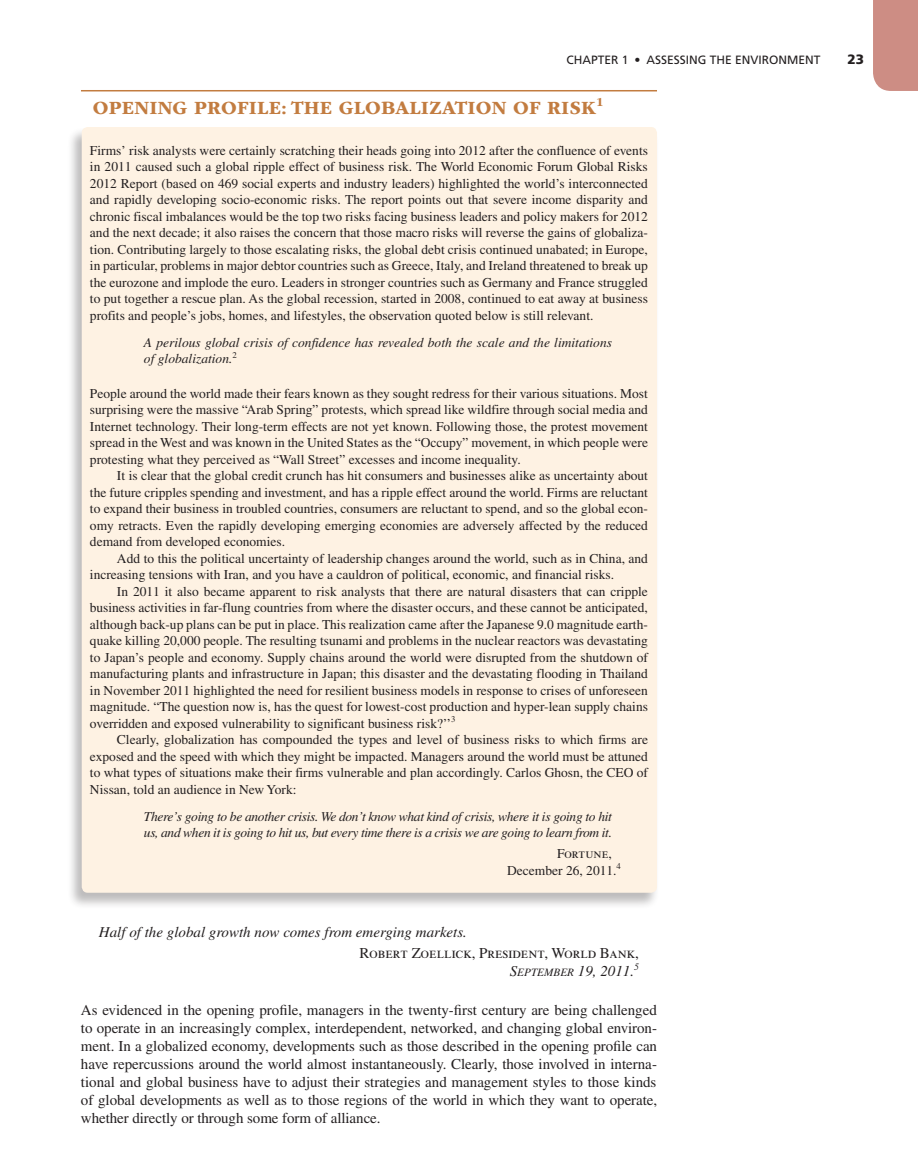
<style>
.page{position:relative;width:918px;height:1175px;background:#fff}
.page>*{position:absolute;margin:0;border:0;box-sizing:border-box;transform-origin:0 0}
.t1{font:700 19.5px "ITC Garamond Std";letter-spacing:.01em;color:#c27c40}
.t2{font:15px/18px "Times LT Std";letter-spacing:-.005em;color:#231f20;text-align:justify}
.t3{font:italic 15px/21px "Times LT Std";color:#231f20}
.t4{font:italic 15px "Times LT Std";color:#231f20}
.t5{font:13.5px/16.5px "Times LT Std";color:#231f20;text-align:justify}
.t6{font:italic 13.5px/16.5px "Times LT Std";letter-spacing:-.025em;color:#231f20}
.t7{font:italic 13.5px/16.5px "Times LT Std";color:#231f20}
.t8{font:900 13.5px "Frutiger LT Std";color:#231f20}
.t9{font:12px "Frutiger LT Std";color:#231f20}
.s1{font-style:normal}
.s2{font-size:11.25px}
</style>
<div class="page">
<div style="left:67px;top:127px;width:592px;height:782px;background:#231f20;opacity:.3"></div>
<div style="left:82px;top:127px;width:575px;height:765px;background:#fef2e3;border-radius:6px"></div>
<hr style="left:81px;top:90px;width:576px;height:1px;background:#c27c40">
<div style="left:873px;top:0;width:45px;height:91px;background:#cd8d84"></div>
<p class="t9" style="left:566px;top:53px;width:256px">CHAPTER 1 • ASSESSING THE ENVIRONMENT</p>
<p class="t8" style="left:847px;top:51px;width:18px">23</p>
<p class="t1" style="left:93px;top:97px;width:512px">OPENING PROFILE: THE GLOBALIZATION OF RISK<sup>1</sup></p>
<p class="t5" style="left:90px;top:142px;width:560px">Firms’ risk analysts were certainly scratching their heads going into 2012 after the confluence of events in 2011 caused such a global ripple effect of business risk. The World Economic Forum Global Risks 2012 Report (based on 469 social experts and industry leaders) highlighted the world’s interconnected and rapidly developing socio-economic risks. The report points out that severe income disparity and chronic fiscal imbalances would be the top two risks facing business leaders and policy makers for 2012 and the next decade; it also raises the concern that those macro risks will reverse the gains of globaliza&shy;tion. Contributing largely to those escalating risks, the global debt crisis continued unabated; in Europe, in particular, problems in major debtor countries such as Greece, Italy, and Ireland threatened to break up the eurozone and implode the euro. Leaders in stronger countries such as Germany and France struggled to put together a rescue plan. As the global recession, started in 2008, continued to eat away at business profits and people’s jobs, homes, and lifestyles, the observation quoted below is still relevant.</p>
<p class="t7" style="left:144px;top:334px;width:470px">A perilous global crisis of confidence has revealed both the scale and the limitations of globalization.<sup>2</sup></p>
<p class="t5" style="left:90px;top:385px;width:559px">People around the world made their fears known as they sought redress for their various situations. Most</p>
<p class="t5" style="left:90px;top:401px;width:559px">surprising were the massive “Arab Spring” protests, which spread like wildfire through social media and</p>
<p class="t5" style="left:90px;top:418px;width:560px">Internet technology. Their long-term effects are not yet known. Following those, the protest movement</p>
<p class="t5" style="left:90px;top:434px;width:560px">spread in the West and was known in the United States as the “Occupy” movement, in which people were</p>
<p class="t5" style="left:90px;top:451px;width:432px">protesting what they perceived as “Wall Street” excesses and income inequality.</p>
<p class="t5" style="left:117px;top:467px;width:533px">It is clear that the global credit crunch has hit consumers and businesses alike as uncertainty about</p>
<p class="t5" style="left:90px;top:484px;width:560px">the future cripples spending and investment, and has a ripple effect around the world. Firms are reluctant</p>
<p class="t5" style="left:90px;top:500px;width:560px">to expand their business in troubled countries, consumers are reluctant to spend, and so the global econ-</p>
<p class="t5" style="left:90px;top:517px;width:560px">omy retracts. Even the rapidly developing emerging economies are adversely affected by the reduced</p>
<p class="t5" style="left:90px;top:533px;width:197px">demand from developed economies.</p>
<p class="t5" style="left:117px;top:550px;width:533px">Add to this the political uncertainty of leadership changes around the world, such as in China, and</p>
<p class="t5" style="left:90px;top:566px;width:526px">increasing tensions with Iran, and you have a cauldron of political, economic, and financial risks.</p>
<p class="t5" style="left:117px;top:583px;width:532px">In 2011 it also became apparent to risk analysts that there are natural disasters that can cripple</p>
<p class="t5" style="left:90px;top:599px;width:559px">business activities in far-flung countries from where the disaster occurs, and these cannot be anticipated,</p>
<p class="t5" style="left:90px;top:616px;width:559px">although back-up plans can be put in place. This realization came after the Japanese 9.0 magnitude earth-</p>
<p class="t5" style="left:90px;top:632px;width:560px">quake killing 20,000 people. The resulting tsunami and problems in the nuclear reactors was devastating</p>
<p class="t5" style="left:90px;top:649px;width:559px">to Japan’s people and economy. Supply chains around the world were disrupted from the shutdown of</p>
<p class="t5" style="left:90px;top:665px;width:560px">manufacturing plants and infrastructure in Japan; this disaster and the devastating flooding in Thailand</p>
<p class="t5" style="left:90px;top:682px;width:559px">in November 2011 highlighted the need for resilient business models in response to crises of unforeseen</p>
<p class="t5" style="left:90px;top:698px;width:560px">magnitude. “The question now is, has the quest for lowest-cost production and hyper-lean supply chains</p>
<p class="t5" style="left:90px;top:715px;width:367px">overridden and exposed vulnerability to significant business risk?’’<sup>3</sup></p>
<p class="t5" style="left:117px;top:731px;width:533px">Clearly, globalization has compounded the types and level of business risks to which firms are</p>
<p class="t5" style="left:90px;top:748px;width:559px">exposed and the speed with which they might be impacted. Managers around the world must be attuned</p>
<p class="t5" style="left:90px;top:764px;width:560px">to what types of situations make their firms vulnerable and plan accordingly. Carlos Ghosn, the CEO of</p>
<p class="t5" style="left:90px;top:781px;width:208px">Nissan, told an audience in New York:</p>
<p class="t6" style="left:144px;top:808px;width:470px">There’s going to be another crisis. We don’t know what kind of crisis, where it is going to hit us, and when it is going to hit us, but every time there is a crisis we are going to learn from it.</p>
<p class="t5" style="left:507px;top:845px;width:115px;text-indent:50px">Fortune,<br>December 26, 2011.<sup>4</sup></p>
<p class="t3" style="left:360px;top:921px;width:281px;text-indent:-261px">Half of the global growth now comes from emerging markets.<br><span class="s1">Robert Zoellick, President, World Bank,</span></p>
<p class="t4" style="left:510px;top:962px;width:131px">S<span class="s2">EPTEMBER</span> 19, 2011.<sup>5</sup></p>
<p class="t2" style="left:81px;top:1000px;width:578px">As evidenced in the opening profile, managers in the twenty-first century are being challenged to operate in an increasingly complex, interdependent, networked, and changing global environ&shy;ment. In a globalized economy, developments such as those described in the opening profile can have repercussions around the world almost instantaneously. Clearly, those involved in interna&shy;tional and global business have to adjust their strategies and management styles to those kinds of global developments as well as to those regions of the world in which they want to operate, whether directly or through some form of alliance.</p>
</div>
